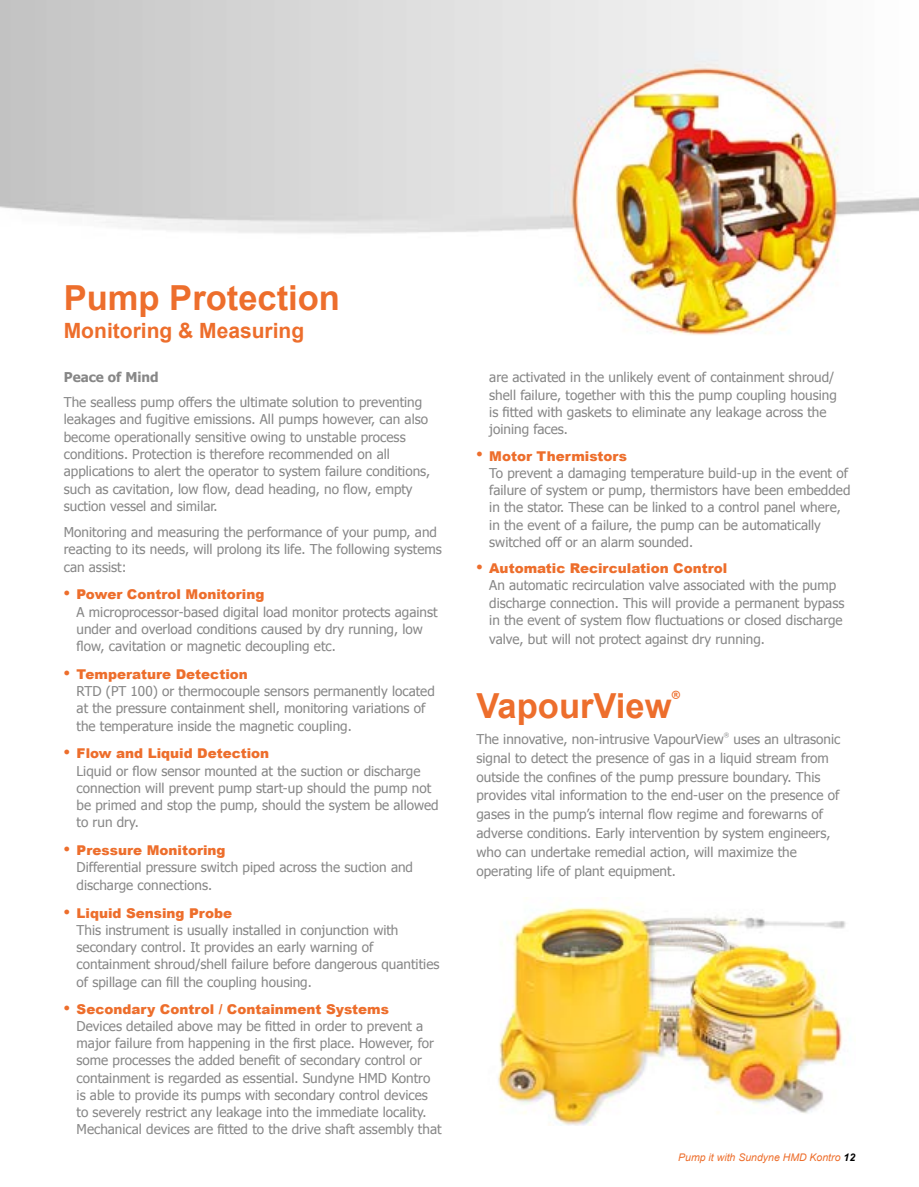
<style>
.page{position:relative;width:919px;height:1187px;background:#fff}
.page>*{position:absolute;margin:0;border:0;box-sizing:border-box;transform-origin:0 0}
.t1{font:700 34.5px "Arial";color:#ed6e2c}
.t2{font:700 21px "Arial";color:#ed6e2c}
.t3{font:13.5px/17.2px "Tahoma";color:#878787}
.t4{font:900 13.5px "Arial";color:#ed6e2c}
.t5{font:700 13.5px "Tahoma";color:#878787}
.t6{font:italic 10.5px "Arial";color:#ed6e2c}
.t7{font:700 9.75px "Tahoma";color:#ed6e2c}
.t8{font:6px "Tahoma";color:#878787}
.s1{font-weight:700;color:#000}
</style>
<div class="page">
<img style="left:0;top:0;width:918px;height:335px">
<img style="left:498px;top:897px;width:350px;height:228px">
<h1 class="t1" style="left:64px;top:275px;width:278px">Pump Protection</h1>
<h2 class="t2" style="left:64px;top:316px;width:242px">Monitoring &amp; Measuring</h2>
<p class="t5" style="left:64px;top:368px;width:96px">Peace of Mind</p>
<p class="t3" style="left:64px;top:393px;width:368px">The sealless pump offers the ultimate solution to preventing leakages and fugitive emissions. All pumps however, can also become operationally sensitive owing to unstable process conditions. Protection is therefore recommended on all applications to alert the operator to system failure conditions, such as cavitation, low flow, dead heading, no flow, empty suction vessel and similar.</p>
<p class="t3" style="left:64px;top:523px;width:379px">Monitoring and measuring the performance of your pump, and reacting to its needs, will prolong its life. The following systems can assist:</p>
<p class="t4" style="left:64px;top:584px;width:202px">● Power Control Monitoring</p>
<p class="t3" style="left:77px;top:602px;width:362px">A microprocessor-based digital load monitor protects against under and overload conditions caused by dry running, low flow, cavitation or magnetic decoupling etc.</p>
<p class="t4" style="left:64px;top:664px;width:185px">● Temperature Detection</p>
<p class="t3" style="left:77px;top:682px;width:360px">RTD (PT 100) or thermocouple sensors permanently located at the pressure containment shell, monitoring variations of the temperature inside the magnetic coupling.</p>
<p class="t4" style="left:64px;top:743px;width:207px">● Flow and Liquid Detection</p>
<p class="t3" style="left:77px;top:761px;width:363px">Liquid or flow sensor mounted at the suction or discharge connection will prevent pump start-up should the pump not be primed and stop the pump, should the system be allowed to run dry.</p>
<p class="t4" style="left:64px;top:840px;width:163px">● Pressure Monitoring</p>
<p class="t3" style="left:77px;top:858px;width:338px">Differential pressure switch piped across the suction and discharge connections.</p>
<p class="t4" style="left:64px;top:902px;width:170px">● Liquid Sensing Probe</p>
<p class="t3" style="left:77px;top:920px;width:364px">This instrument is usually installed in conjunction with secondary control. It provides an early warning of containment shroud/shell failure before dangerous quantities of spillage can fill the coupling housing.</p>
<p class="t4" style="left:64px;top:998px;width:327px">● Secondary Control / Containment Systems</p>
<p class="t3" style="left:77px;top:1016px;width:366px">Devices detailed above may be fitted in order to prevent a major failure from happening in the first place. However, for some processes the added benefit of secondary control or containment is regarded as essential. Sundyne HMD Kontro is able to provide its pumps with secondary control devices to severely restrict any leakage into the immediate locality.<br>Mechanical devices are fitted to the drive shaft assembly that</p>
<p class="t3" style="left:489px;top:368px;width:349px">are activated in the unlikely event of containment shroud/ shell failure, together with this the pump coupling housing is fitted with gaskets to eliminate any leakage across the joining faces.</p>
<p class="t4" style="left:476px;top:446px;width:152px">● Motor Thermistors</p>
<p class="t3" style="left:489px;top:463px;width:362px">To prevent a damaging temperature build-up in the event of failure of system or pump, thermistors have been embedded in the stator. These can be linked to a control panel where, in the event of a failure, the pump can be automatically switched off or an alarm sounded.</p>
<p class="t4" style="left:476px;top:558px;width:252px">● Automatic Recirculation Control</p>
<p class="t3" style="left:489px;top:576px;width:356px">An automatic recirculation valve associated with the pump discharge connection. This will provide a permanent bypass in the event of system flow fluctuations or closed discharge</p>
<p class="t3" style="left:489px;top:629px;width:277px">valve, but will not protect against dry running.</p>
<h1 class="t1" style="left:476px;top:682px;width:196px">VapourView</h1>
<p class="t7" style="left:671px;top:688px;width:11px">®</p>
<p class="t3" style="left:476px;top:730px;width:249px">The innovative, non-intrusive VapourView</p>
<p class="t8" style="left:723px;top:730px;width:7px">®</p>
<p class="t3" style="left:476px;top:729px;width:365px;line-height:18.8px;text-indent:257px">uses an ultrasonic signal to detect the presence of gas in a liquid stream from outside the confines of the pump pressure boundary. This provides vital information to the end-user on the presence of gases in the pump’s internal flow regime and forewarns of adverse conditions. Early intervention by system engineers, who can undertake remedial action, will maximize the operating life of plant equipment.</p>
<p class="t6" style="left:678px;top:1150px;width:178px">Pump it with Sundyne HMD Kontro <span class="s1">12</span></p>
</div>
